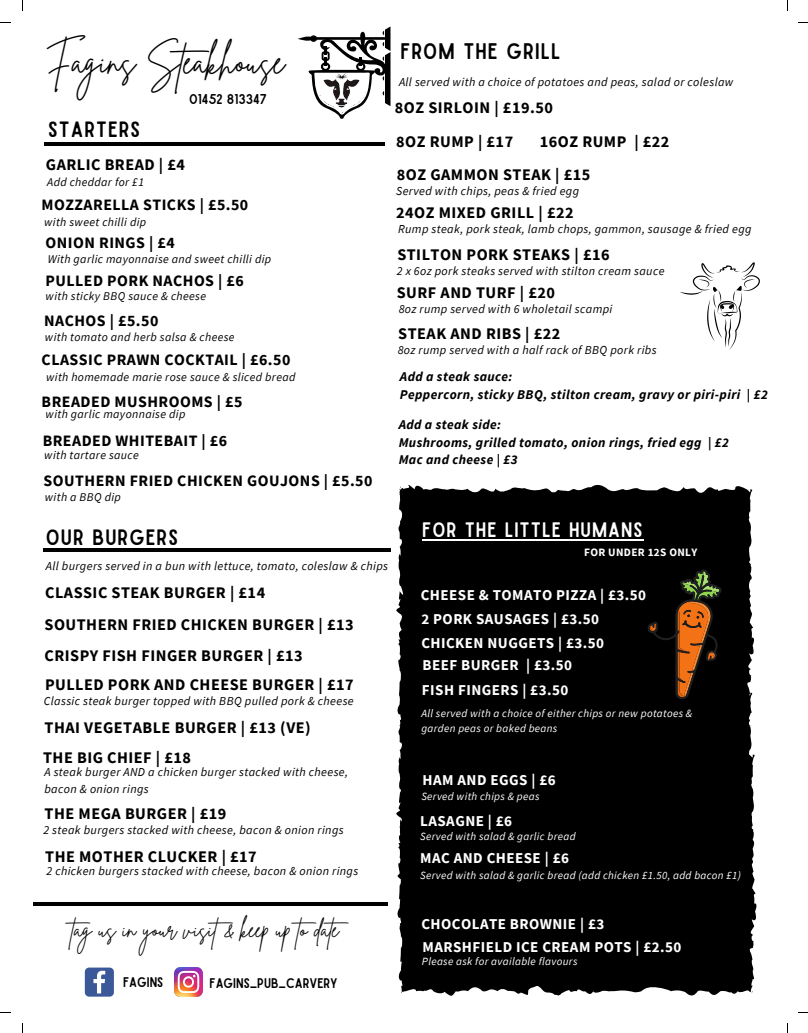
<style>
.page{position:relative;width:808px;height:1033px;background:#fff}
.page>*{position:absolute;margin:0;border:0;box-sizing:border-box;transform-origin:0 0}
.t1{font:35.12px "Brittany Signature";color:#000}
.t2{font:22.25px "Brittany Signature";color:#000}
.t3{font:21.62px "Sailors";letter-spacing:.05em;color:#000}
.t4{font:21.25px "Sailors";letter-spacing:.05em;color:#000}
.t5{font:21.12px "Sailors";letter-spacing:.05em;color:#000}
.t6{font:20px "Sailors";letter-spacing:.05em;color:#fff}
.t7{font:700 16.12px "Source Sans Pro";letter-spacing:.03em;color:#000}
.t8{font:700 15.88px "Source Sans Pro";letter-spacing:.03em;color:#000}
.t9{font:700 15px "Source Sans Pro";letter-spacing:.03em;color:#fff}
.t10{font:13.62px "Sailors";color:#000}
.t11{font:italic 700 13.38px "Source Sans Pro";letter-spacing:.03em;color:#000}
.t12{font:13.38px "Sailors";color:#000}
.t13{font:italic 12.12px/16.9px "Source Sans Pro";letter-spacing:.03em;color:#000}
.t14{font:italic 11.88px "Source Sans Pro";letter-spacing:.03em;color:#000}
.t15{font:700 11.25px "Source Sans Pro";letter-spacing:.03em;color:#fff}
.t16{font:italic 11px/15.4px "Source Sans Pro";letter-spacing:.03em;color:#fff}
</style>
<div class="page">
<hr style="left:45px;top:143px;width:340px;height:3px;background:#000">
<hr style="left:43px;top:549px;width:347px;height:2px;background:#000">
<svg style="left:398px;top:904px;width:359px;height:92px;background:#191919"></svg>
<div style="left:396px;top:732px;width:360px;height:204px;background:#000"></div>
<div style="left:396px;top:484px;width:358px;height:248px;background:#000"></div>
<hr style="left:420px;top:531px;width:322px;height:3px;background:#000">
<svg style="left:637px;top:562px;width:92px;height:141px;background:#291808"></svg>
<svg style="left:85px;top:967px;width:29px;height:29px"></svg>
<img style="left:174px;top:968px;width:28px;height:28px">
<hr style="left:33px;top:902px;width:355px;height:4px;background:#000">
<svg style="left:680px;top:262px;width:79px;height:88px"></svg>
<svg style="left:297px;top:26px;width:93px;height:80px"></svg>
<img style="left:301px;top:59px;width:80px;height:60px">
<hr style="left:422px;top:539px;width:221px;height:2px;background:#fff">
<p class="t1" style="left:45px;top:39px;width:241px">Fagins Steakhouse</p>
<p class="t10" style="left:189px;top:94px;width:79px">01452 813347</p>
<p class="t5" style="left:48px;top:122px;width:93px">STARTERS</p>
<p class="t7" style="left:46px;top:155px;width:141px">GARLIC BREAD | £4</p>
<p class="t14" style="left:47px;top:175px;width:98px">Add cheddar for £1</p>
<p class="t8" style="left:42px;top:195px;width:208px">MOZZARELLA STICKS | £5.50</p>
<p class="t14" style="left:44px;top:214px;width:104px">with sweet chilli dip</p>
<p class="t8" style="left:46px;top:232px;width:131px">ONION RINGS | £4</p>
<p class="t14" style="left:48px;top:251px;width:225px">With garlic mayonnaise and sweet chilli dip</p>
<p class="t8" style="left:46px;top:270px;width:200px">PULLED PORK NACHOS | £6</p>
<p class="t14" style="left:46px;top:288px;width:162px">with sticky BBQ sauce &amp; cheese</p>
<p class="t8" style="left:44px;top:310px;width:116px">NACHOS | £5.50</p>
<p class="t14" style="left:45px;top:329px;width:191px">with tomato and herb salsa &amp; cheese</p>
<p class="t8" style="left:42px;top:349px;width:250px">CLASSIC PRAWN COCKTAIL | £6.50</p>
<p class="t14" style="left:46px;top:369px;width:251px">with homemade marie rose sauce &amp; sliced bread</p>
<p class="t8" style="left:42px;top:391px;width:202px">BREADED MUSHROOMS | £5</p>
<p class="t14" style="left:46px;top:406px;width:141px">with garlic mayonnaise dip</p>
<p class="t8" style="left:43px;top:430px;width:186px">BREADED WHITEBAIT | £6</p>
<p class="t14" style="left:44px;top:447px;width:96px">with tartare sauce</p>
<p class="t8" style="left:44px;top:470px;width:330px">SOUTHERN FRIED CHICKEN GOUJONS | £5.50</p>
<p class="t14" style="left:45px;top:489px;width:78px">with a BBQ dip</p>
<p class="t4" style="left:46px;top:529px;width:133px">OUR BURGERS</p>
<p class="t3" style="left:400px;top:43px;width:162px">FROM THE GRILL</p>
<p class="t13" style="left:399px;top:73px;width:336px">All served with a choice of potatoes and peas, salad or coleslaw</p>
<p class="t7" style="left:395px;top:97px;width:159px">8OZ SIRLOIN | £19.50</p>
<p class="t7" style="left:396px;top:131px;width:118px">8OZ RUMP | £17</p>
<p class="t7" style="left:539px;top:131px;width:131px">16OZ RUMP | £22</p>
<p class="t7" style="left:397px;top:164px;width:195px">8OZ GAMMON STEAK | £15</p>
<p class="t13" style="left:396px;top:182px;width:184px">Served with chips, peas &amp; fried egg</p>
<p class="t7" style="left:396px;top:202px;width:179px">24OZ MIXED GRILL | £22</p>
<p class="t13" style="left:398px;top:220px;width:355px">Rump steak, pork steak, lamb chops, gammon, sausage &amp; fried egg</p>
<p class="t7" style="left:397px;top:244px;width:214px">STILTON PORK STEAKS | £16</p>
<p class="t13" style="left:397px;top:262px;width:269px">2 x 6oz pork steaks served with stilton cream sauce</p>
<p class="t7" style="left:397px;top:282px;width:160px">SURF AND TURF | £20</p>
<p class="t13" style="left:398px;top:300px;width:215px">8oz rump served with 6 wholetail scampi</p>
<p class="t7" style="left:398px;top:323px;width:164px">STEAK AND RIBS | £22</p>
<p class="t13" style="left:397px;top:341px;width:260px">8oz rump served with a half rack of BBQ pork ribs</p>
<p class="t11" style="left:400px;top:367px;width:114px">Add a steak sauce:</p>
<p class="t11" style="left:400px;top:385px;width:369px">Peppercorn, sticky BBQ, stilton cream, gravy or piri-piri | £2</p>
<p class="t11" style="left:398px;top:415px;width:104px">Add a steak side:</p>
<p class="t11" style="left:398px;top:433px;width:332px">Mushrooms, grilled tomato, onion rings, fried egg | £2</p>
<p class="t11" style="left:398px;top:451px;width:120px">Mac and cheese | £3</p>
<p class="t6" style="left:422px;top:522px;width:222px">FOR THE LITTLE HUMANS</p>
<p class="t15" style="left:584px;top:545px;width:115px">FOR UNDER 12S ONLY</p>
<p class="t13" style="left:46px;top:557px;width:344px">All burgers served in a bun with lettuce, tomato, coleslaw &amp; chips</p>
<p class="t7" style="left:45px;top:582px;width:221px">CLASSIC STEAK BURGER | £14</p>
<p class="t7" style="left:45px;top:613px;width:310px">SOUTHERN FRIED CHICKEN BURGER | £13</p>
<p class="t7" style="left:45px;top:645px;width:259px">CRISPY FISH FINGER BURGER | £13</p>
<p class="t7" style="left:45px;top:674px;width:310px">PULLED PORK AND CHEESE BURGER | £17</p>
<p class="t13" style="left:44px;top:692px;width:311px">Classic steak burger topped with BBQ pulled pork &amp; cheese</p>
<p class="t7" style="left:45px;top:717px;width:268px">THAI VEGETABLE BURGER | £13 (VE)</p>
<p class="t7" style="left:43px;top:747px;width:149px">THE BIG CHIEF | £18</p>
<p class="t13" style="left:44px;top:763px;width:305px">A steak burger AND a chicken burger stacked with cheese, bacon &amp; onion rings</p>
<p class="t7" style="left:45px;top:803px;width:183px">THE MEGA BURGER | £19</p>
<p class="t13" style="left:43px;top:821px;width:302px">2 steak burgers stacked with cheese, bacon &amp; onion rings</p>
<p class="t7" style="left:45px;top:846px;width:213px">THE MOTHER CLUCKER | £17</p>
<p class="t13" style="left:46px;top:862px;width:313px">2 chicken burgers stacked with cheese, bacon &amp; onion rings</p>
<p class="t2" style="left:72px;top:914px;width:284px">tag us in your visit&amp; keep up to date</p>
<p class="t12" style="left:123px;top:977px;width:42px">FAGINS</p>
<p class="t12" style="left:209px;top:978px;width:130px">FAGINS_PUB_CARVERY</p>
<p class="t9" style="left:421px;top:584px;width:227px">CHEESE &amp; TOMATO PIZZA | £3.50</p>
<p class="t9" style="left:421px;top:609px;width:179px">2 PORK SAUSAGES | £3.50</p>
<p class="t9" style="left:421px;top:633px;width:184px">CHICKEN NUGGETS | £3.50</p>
<p class="t9" style="left:422px;top:655px;width:151px">BEEF BURGER | £3.50</p>
<p class="t9" style="left:422px;top:680px;width:148px">FISH FINGERS | £3.50</p>
<p class="t16" style="left:421px;top:705px;width:272px">All served with a choice of either chips or new potatoes &amp; garden peas or baked beans</p>
<p class="t9" style="left:422px;top:770px;width:135px">HAM AND EGGS | £6</p>
<p class="t16" style="left:421px;top:788px;width:120px">Served with chips &amp; peas</p>
<p class="t9" style="left:420px;top:811px;width:93px">LASAGNE | £6</p>
<p class="t16" style="left:420px;top:828px;width:157px">Served with salad &amp; garlic bread</p>
<p class="t9" style="left:420px;top:848px;width:150px">MAC AND CHEESE | £6</p>
<p class="t16" style="left:420px;top:867px;width:322px">Served with salad &amp; garlic bread (add chicken £1.50, add bacon £1)</p>
<p class="t9" style="left:421px;top:914px;width:184px">CHOCOLATE BROWNIE | £3</p>
<p class="t9" style="left:422px;top:937px;width:260px">MARSHFIELD ICE CREAM POTS | £2.50</p>
<p class="t16" style="left:422px;top:953px;width:157px">Please ask for available flavours</p>
</div>
